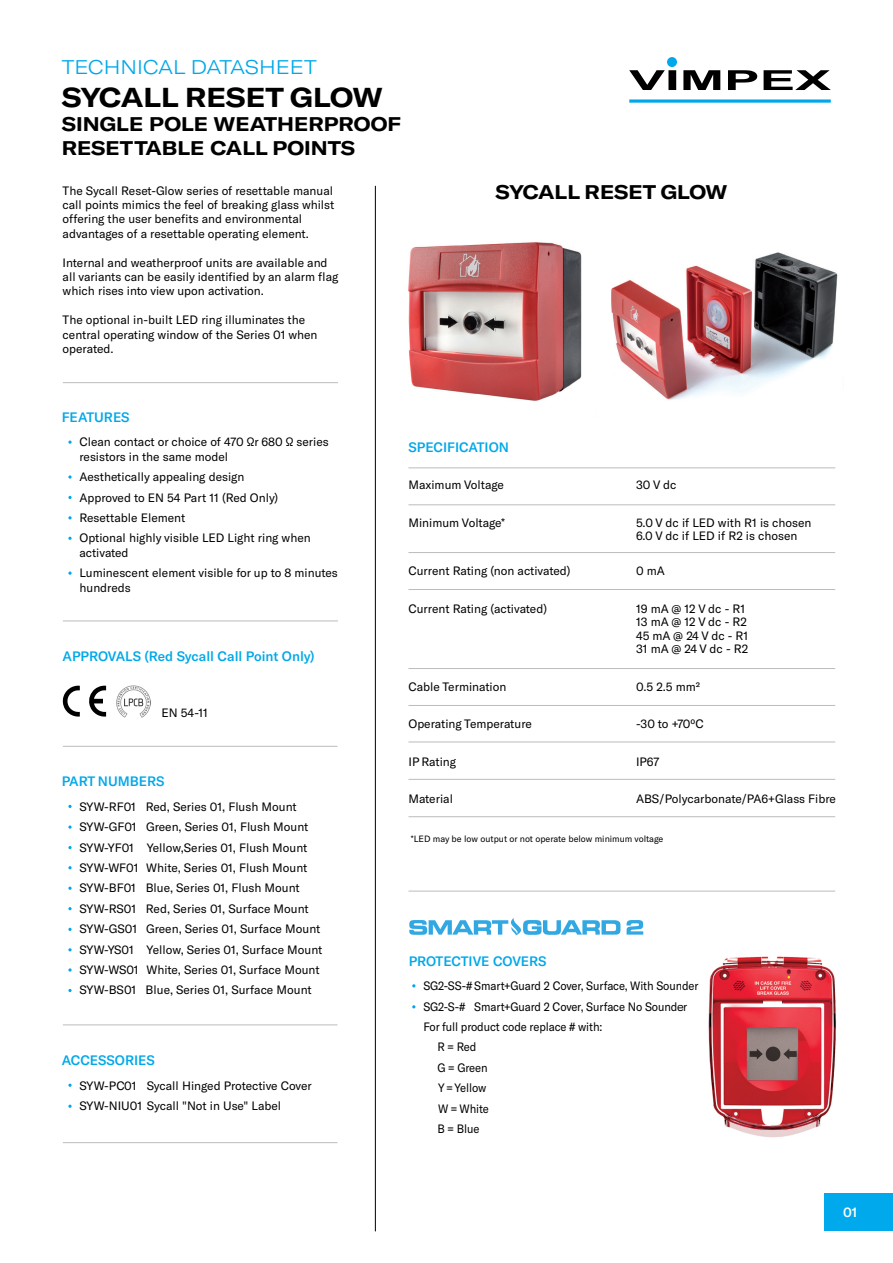
<style>
.page{position:relative;width:893px;height:1263px;background:#fff}
.page>*{position:absolute;margin:0;border:0;box-sizing:border-box;transform-origin:0 0}
.t1{font:700 expanded 27px "GT America";color:#000}
.t2{font:700 expanded 19.5px/24px "GT America";color:#000}
.t3{font:300 expanded 19.5px "GT America";color:#00a8e9}
.t4{font:500 13.5px "GT America";color:#00a8e9}
.t5{font:500 13.5px "GT America";color:#fff}
.t6{font:12px/20.4px "GT America";color:#000}
.t7{font:12px "GT America";color:#000;scale:.94 1}
.t8{font:9px "GT America";color:#000}
</style>
<div class="page">
<img style="left:408px;top:242px;width:174px;height:159px">
<img style="left:611px;top:252px;width:227px;height:148px">
<svg style="left:629px;top:70px;width:202px;height:20px"></svg>
<svg style="left:629px;top:99px;width:202px;height:4px"></svg>
<div style="left:667px;top:57px;width:10px;height:10px;background:#00a8e9;border-radius:50%"></div>
<hr style="left:375px;top:186px;width:1px;height:1045px;background:#000">
<svg style="left:68px;top:440px;width:4px;height:4px"></svg>
<svg style="left:68px;top:475px;width:4px;height:4px"></svg>
<svg style="left:68px;top:496px;width:4px;height:3px"></svg>
<svg style="left:68px;top:516px;width:4px;height:3px"></svg>
<svg style="left:68px;top:537px;width:4px;height:3px"></svg>
<svg style="left:68px;top:571px;width:4px;height:4px"></svg>
<hr style="left:63px;top:382px;width:275px;height:1px;background:#babcbe">
<hr style="left:63px;top:620px;width:275px;height:1px;background:#babcbe">
<hr style="left:63px;top:746px;width:274px;height:1px;background:#babcbe">
<hr style="left:63px;top:1024px;width:274px;height:1px;background:#babcbe">
<hr style="left:63px;top:1142px;width:274px;height:1px;background:#babcbe">
<svg style="left:68px;top:1083px;width:4px;height:4px"></svg>
<svg style="left:68px;top:1104px;width:4px;height:4px"></svg>
<svg style="left:68px;top:805px;width:4px;height:3px"></svg>
<svg style="left:68px;top:825px;width:4px;height:4px"></svg>
<svg style="left:68px;top:846px;width:4px;height:3px"></svg>
<svg style="left:68px;top:866px;width:4px;height:3px"></svg>
<svg style="left:68px;top:886px;width:4px;height:4px"></svg>
<svg style="left:68px;top:907px;width:4px;height:3px"></svg>
<svg style="left:68px;top:928px;width:4px;height:3px"></svg>
<svg style="left:68px;top:948px;width:4px;height:3px"></svg>
<svg style="left:68px;top:989px;width:4px;height:3px"></svg>
<hr style="left:408px;top:504px;width:427px;height:1px;background:#babcbe">
<hr style="left:408px;top:552px;width:427px;height:1px;background:#babcbe">
<hr style="left:408px;top:467px;width:427px;height:1px;background:#babcbe">
<hr style="left:408px;top:589px;width:427px;height:1px;background:#babcbe">
<hr style="left:408px;top:668px;width:427px;height:1px;background:#babcbe">
<hr style="left:408px;top:705px;width:427px;height:1px;background:#babcbe">
<hr style="left:408px;top:742px;width:427px;height:1px;background:#babcbe">
<hr style="left:408px;top:779px;width:427px;height:1px;background:#babcbe">
<hr style="left:408px;top:816px;width:427px;height:1px;background:#babcbe">
<hr style="left:408px;top:891px;width:427px;height:1px;background:#babcbe">
<svg style="left:89px;top:686px;width:17px;height:30px"></svg>
<svg style="left:63px;top:686px;width:17px;height:30px"></svg>
<div style="left:824px;top:1193px;width:69px;height:37px;background:#00a9eb"></div>
<img style="left:117px;top:685px;width:34px;height:33px">
<svg style="left:627px;top:920px;width:16px;height:15px"></svg>
<svg style="left:409px;top:918px;width:211px;height:17px"></svg>
<img style="left:708px;top:956px;width:128px;height:182px">
<h2 class="t3" style="left:62px;top:56px;width:257px">TECHNICAL DATASHEET</h2>
<h1 class="t1" style="left:62px;top:81px;width:323px">SYCALL RESET GLOW</h1>
<h2 class="t2" style="left:62px;top:112px;width:341px">SINGLE POLE WEATHERPROOF<br>RESETTABLE CALL POINTS</h2>
<p class="t6" style="left:63px;top:183px;width:273px;line-height:14.4px">The Sycall Reset-Glow series of resettable manual call points mimics the feel of breaking glass whilst offering the user benefits and environmental advantages of a resettable operating element.</p>
<p class="t6" style="left:63px;top:255px;width:277px;line-height:14.4px">Internal and weatherproof units are available and all variants can be easily identified by an alarm flag which rises into view upon activation.</p>
<p class="t6" style="left:63px;top:313px;width:256px;line-height:14.4px">The optional in-built LED ring illuminates the central operating window of the Series 01 when operated.</p>
<h2 class="t2" style="left:496px;top:180px;width:233px">SYCALL RESET GLOW</h2>
<p class="t4" style="left:62px;top:409px;width:69px">FEATURES</p>
<p class="t6" style="left:79px;top:435px;width:251px;line-height:14.4px">Clean contact or choice of 470 Ωr 680 Ω series resistors in the same model</p>
<p class="t6" style="left:79px;top:467px;width:233px">Aesthetically appealing design<br>Approved to EN 54 Part 11 (Red Only)<br>Resettable Element<br>Optional highly visible LED Light ring when</p>
<p class="t6" style="left:79px;top:542px;width:260px">activated<br>Luminescent element visible for up to 8 minutes</p>
<p class="t6" style="left:79px;top:577px;width:53px">hundreds</p>
<p class="t4" style="left:63px;top:648px;width:254px">APPROVALS (Red Sycall Call Point Only)</p>
<p class="t6" style="left:161px;top:702px;width:48px">EN 54-11</p>
<p class="t4" style="left:62px;top:773px;width:104px">PART NUMBERS</p>
<p class="t6" style="left:79px;top:796px;width:244px">SYW-RF01 Red, Series 01, Flush Mount SYW-GF01 Green, Series 01, Flush Mount SYW-YF01 Yellow,Series 01, Flush Mount SYW-WF01 White, Series 01, Flush Mount SYW-BF01 Blue, Series 01, Flush Mount SYW-RS01 Red, Series 01, Surface Mount SYW-GS01 Green, Series 01, Surface Mount SYW-YS01 Yellow, Series 01, Surface Mount SYW-WS01 White, Series 01, Surface Mount SYW-BS01 Blue, Series 01, Surface Mount</p>
<p class="t4" style="left:62px;top:1052px;width:95px">ACCESSORIES</p>
<p class="t6" style="left:79px;top:1075px;width:234px">SYW-PC01 Sycall Hinged Protective Cover<br>SYW-NIU01 Sycall "Not in Use" Label</p>
<p class="t4" style="left:408px;top:439px;width:102px">SPECIFICATION</p>
<p class="t6" style="left:408px;top:475px;width:97px">Maximum Voltage</p>
<p class="t6" style="left:408px;top:512px;width:98px">Minimum Voltage*</p>
<p class="t6" style="left:636px;top:475px;width:42px">30 V dc</p>
<p class="t6" style="left:636px;top:516px;width:177px;line-height:13.5px">5.0 V dc if LED with R1 is chosen<br>6.0 V dc if LED if R2 is chosen</p>
<p class="t6" style="left:408px;top:561px;width:164px">Current Rating (non activated)</p>
<p class="t6" style="left:408px;top:598px;width:140px">Current Rating (activated)</p>
<p class="t6" style="left:636px;top:561px;width:30px">0 mA</p>
<p class="t6" style="left:636px;top:602px;width:114px;line-height:13.5px">19 mA @ 12 V dc - R1<br>13 mA @ 12 V dc - R2<br>45 mA @ 24 V dc - R1<br>31 mA @ 24 V dc - R2</p>
<p class="t6" style="left:636px;top:676px;width:66px">0.5 2.5 mm2</p>
<p class="t6" style="left:636px;top:714px;width:69px">-30 to +700C</p>
<p class="t6" style="left:636px;top:751px;width:25px">IP67</p>
<p class="t6" style="left:636px;top:789px;width:201px">ABS/Polycarbonate/PA6+Glass Fibre</p>
<p class="t8" style="left:411px;top:834px;width:254px">*LED may be low output or not operate below minimum voltage</p>
<p class="t6" style="left:408px;top:676px;width:99px">Cable Termination</p>
<p class="t6" style="left:408px;top:714px;width:125px">Operating Temperature</p>
<p class="t6" style="left:408px;top:751px;width:49px">IP Rating</p>
<p class="t6" style="left:408px;top:789px;width:46px">Material</p>
<p class="t4" style="left:409px;top:953px;width:139px">PROTECTIVE COVERS</p>
<p class="t7" style="left:423px;top:979px;width:294px">SG2-SS-# Smart+Guard 2 Cover, Surface, With Sounder</p>
<p class="t7" style="left:423px;top:999px;width:282px">SG2-S-# Smart+Guard 2 Cover, Surface No Sounder</p>
<p class="t7" style="left:423px;top:1020px;width:192px">For full product code replace # with:</p>
<p class="t7" style="left:437px;top:1040px;width:43px">R = Red</p>
<p class="t7" style="left:437px;top:1060px;width:55px">G = Green</p>
<p class="t7" style="left:438px;top:1081px;width:53px">Y = Yellow</p>
<p class="t7" style="left:438px;top:1101px;width:55px">W = White</p>
<p class="t7" style="left:437px;top:1122px;width:46px">B = Blue</p>
<p class="t5" style="left:843px;top:1204px;width:16px">01</p>
</div>
